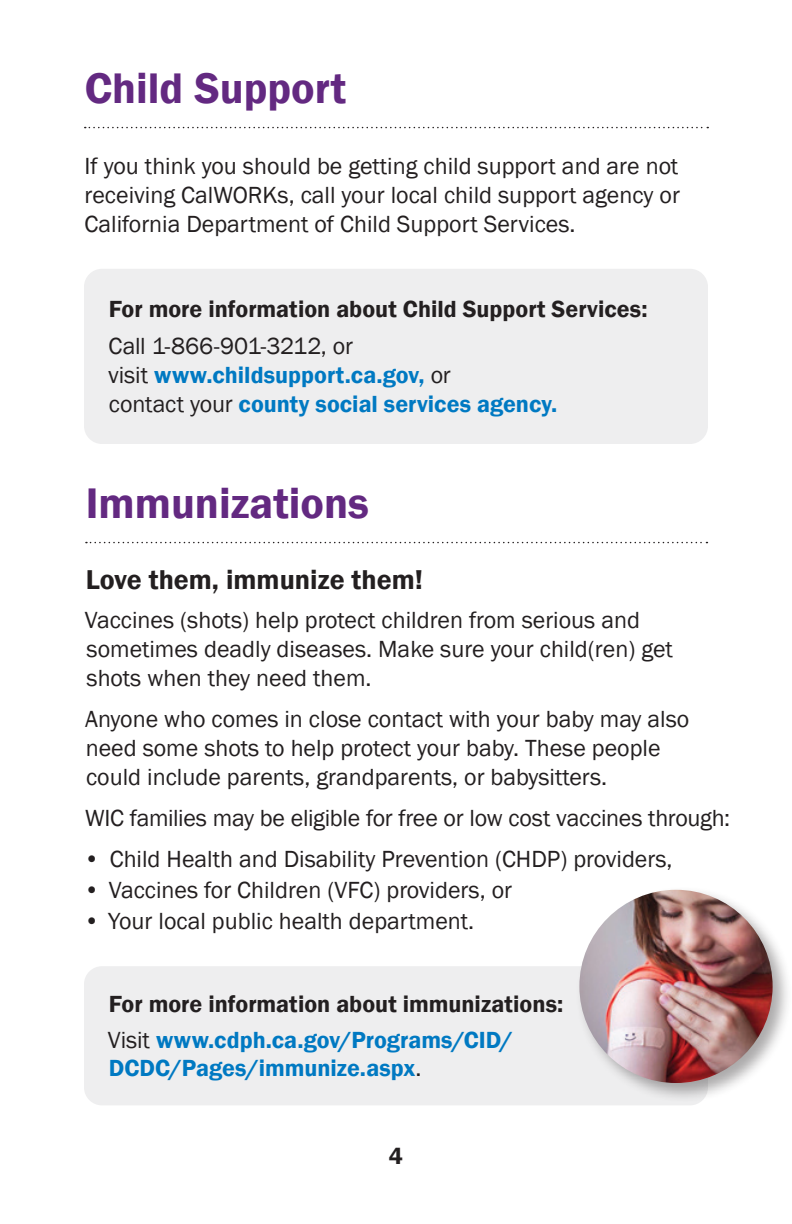
<style>
.page{position:relative;width:792px;height:1224px;background:#fff}
.page>*{position:absolute;margin:0;border:0;box-sizing:border-box;transform-origin:0 0}
.t1{font:600 44px "Franklin Gothic";color:#632981}
.t2{font:600 28px "Franklin Gothic";color:#231f20}
.t3{font:24px/29px "Franklin Gothic";color:#231f20}
.t4{font:600 24px/36px "Franklin Gothic";color:#231f20}
.t5{font:600 24px/29px "Franklin Gothic";color:#0079c2}
.t6{font:24px "Franklin Gothic URW Dem";color:#231f20}
.s1{font-weight:400}
.s2{font-weight:400;color:#231f20}
.s3{color:#0079c2}
</style>
<div class="page">
<svg style="left:85px;top:127px;width:623px;height:1px"></svg>
<svg style="left:86px;top:542px;width:621px;height:1px"></svg>
<div style="left:84px;top:966px;width:624px;height:139px;background:#eeeeef;border-radius:18px"></div>
<div style="left:84px;top:269px;width:624px;height:175px;background:#eeeeef;border-radius:18px"></div>
<div style="left:576px;top:886px;width:216px;height:217px;background:#231f20;opacity:.38"></div>
<img style="left:579px;top:890px;width:194px;height:193px;border-radius:97px">
<h2 class="t1" style="left:85px;top:61px;width:263px">Child Support</h2>
<p class="t3" style="left:85px;top:152px;width:597px;text-align:justify">If you think you should be getting child support and are not receiving CalWORKs, call your local child support agency or California Department of Child Support Services.</p>
<p class="t4" style="left:109px;top:291px;width:540px;line-height:37px">For more information about Child Support Services:<br><span class="s1">Call 1-866-901-3212, or</span></p>
<p class="t5" style="left:108px;top:361px;width:451px"><span class="s2">visit</span> www.childsupport.ca.gov, <span class="s2">or<br>contact your</span> county social services agency.</p>
<h2 class="t1" style="left:86px;top:476px;width:285px">Immunizations</h2>
<h3 class="t2" style="left:86px;top:562px;width:339px">Love them, immunize them!</h3>
<p class="t3" style="left:85px;top:606px;width:589px">Vaccines (shots) help protect children from serious and sometimes deadly diseases. Make sure your child(ren) get shots when they need them.</p>
<p class="t3" style="left:85px;top:705px;width:606px">Anyone who comes in close contact with your baby may also need some shots to help protect your baby. These people could include parents, grandparents, or babysitters.</p>
<p class="t3" style="left:85px;top:804px;width:646px">WIC families may be eligible for free or low cost vaccines through:</p>
<p class="t3" style="left:84px;top:845px;width:590px">• Child Health and Disability Prevention (CHDP) providers,</p>
<p class="t3" style="left:84px;top:876px;width:430px">• Vaccines for Children (VFC) providers, or</p>
<p class="t3" style="left:84px;top:907px;width:392px">• Your local public health department.</p>
<p class="t4" style="left:108px;top:986px;width:457px">For more information about immunizations:<br><span class="s1">Visit</span> <span class="s3">www.cdph.ca.gov/Programs/CID/</span></p>
<p class="t5" style="left:109px;top:1054px;width:314px">DCDC/Pages/immunize.aspx<span class="s2">.</span></p>
<p class="t6" style="left:389px;top:1142px;width:16px">4</p>
</div>
